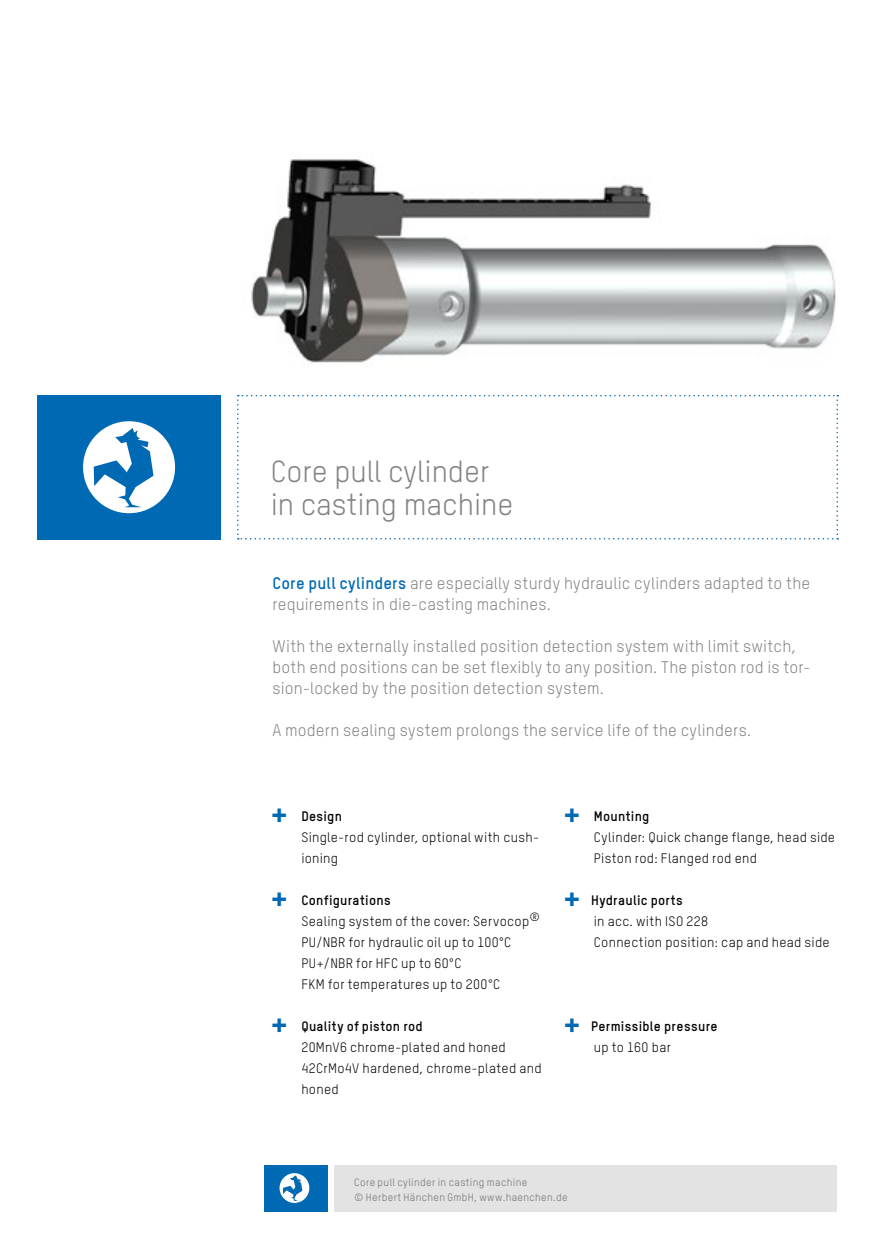
<style>
.page{position:relative;width:876px;height:1246px;background:#fff}
.page>*{position:absolute;margin:0;border:0;box-sizing:border-box;transform-origin:0 0}
.t1{font:30px/33px "TSTAR";color:#838382}
.t2{font:16.5px/21px "TSTAR";letter-spacing:.01em;color:#838382}
.t3{font:13.5px/21px "TSTAR";letter-spacing:.02em;color:#000}
.t4{font:700 13.5px/21px "TSTAR";letter-spacing:.025em;color:#000}
.t5{font:10.5px/15px "TSTAR";letter-spacing:.03em;color:#706f6f}
.s1{font-weight:700;color:#0069b4}
.s2{font-family:"Arial Rounded MT Bold";font-size:27px;color:#0069b4}
.s3{font-weight:700}
.s4{font-family:"Arial Rounded MT Bold";font-weight:400;font-size:27px;color:#0069b4}
.s5{font-weight:400}
</style>
<div class="page">
<div style="left:37px;top:395px;width:184px;height:144px;background:#0069b4"></div>
<div style="left:83px;top:421px;width:92px;height:92px;background:#fff;border-radius:50%"></div>
<svg style="left:94px;top:428px;width:60px;height:79px"></svg>
<div style="left:334px;top:1164px;width:503px;height:47px;background:#e3e3e3"></div>
<div style="left:265px;top:1164px;width:63px;height:47px;background:#0069b4"></div>
<div style="left:280px;top:1173px;width:29px;height:30px;background:#fff;border-radius:50%"></div>
<svg style="left:283px;top:1175px;width:19px;height:26px"></svg>
<svg style="left:237px;top:395px;width:601px;height:144px"></svg>
<img style="left:251px;top:159px;width:585px;height:204px">
<h1 class="t1" style="left:271px;top:454px;width:244px">Core pull cylinder in casting machine</h1>
<p class="t2" style="left:272px;top:572px;width:539px"><span class="s1">Core pull cylinders</span> are especially sturdy hydraulic cylinders adapted to the requirements in die-casting machines.</p>
<p class="t2" style="left:272px;top:635px;width:540px">With the externally installed position detection system with limit switch, both end positions can be set flexibly to any position. The piston rod is tor&shy;sion-locked by the position detection system.</p>
<p class="t2" style="left:272px;top:719px;width:480px">A modern sealing system prolongs the service life of the cylinders.</p>
<p class="t3" style="left:301px;top:805px;width:239px;text-indent:-30px"><span class="s2">+</span> <span class="s3">Design<br></span>Single-rod cylinder, optional with cush&shy;ioning</p>
<p class="t3" style="left:301px;top:889px;width:240px;text-indent:-30px"><span class="s2">+</span> <span class="s3">Configurations<br></span>Sealing system of the cover: Servocop<sup>®<br></sup>PU/NBR for hydraulic oil up to 100°C<br>PU+/NBR for HFC up to 60°C<br>FKM for temperatures up to 200°C</p>
<p class="t3" style="left:301px;top:1015px;width:242px;text-indent:-30px"><span class="s2">+</span> <span class="s3">Quality of piston rod<br></span>20MnV6 chrome-plated and honed<br>42CrMo4V hardened, chrome-plated and honed</p>
<p class="t3" style="left:594px;top:805px;width:243px;text-indent:-30px"><span class="s2">+</span> <span class="s3">Mounting<br></span>Cylinder: Quick change flange, head side<br>Piston rod: Flanged rod end</p>
<p class="t3" style="left:594px;top:889px;width:237px;text-indent:-30px"><span class="s2">+</span> <span class="s3">Hydraulic ports<br></span>in acc. with ISO 228<br>Connection position: cap and head side</p>
<p class="t4" style="left:594px;top:1015px;width:125px;text-indent:-30px"><span class="s4">+</span> Permissible pressure <span class="s5">up to 160 bar</span></p>
<p class="t5" style="left:354px;top:1174px;width:215px">Core pull cylinder in casting machine<br>© Herbert Hänchen GmbH, www.haenchen.de</p>
</div>
